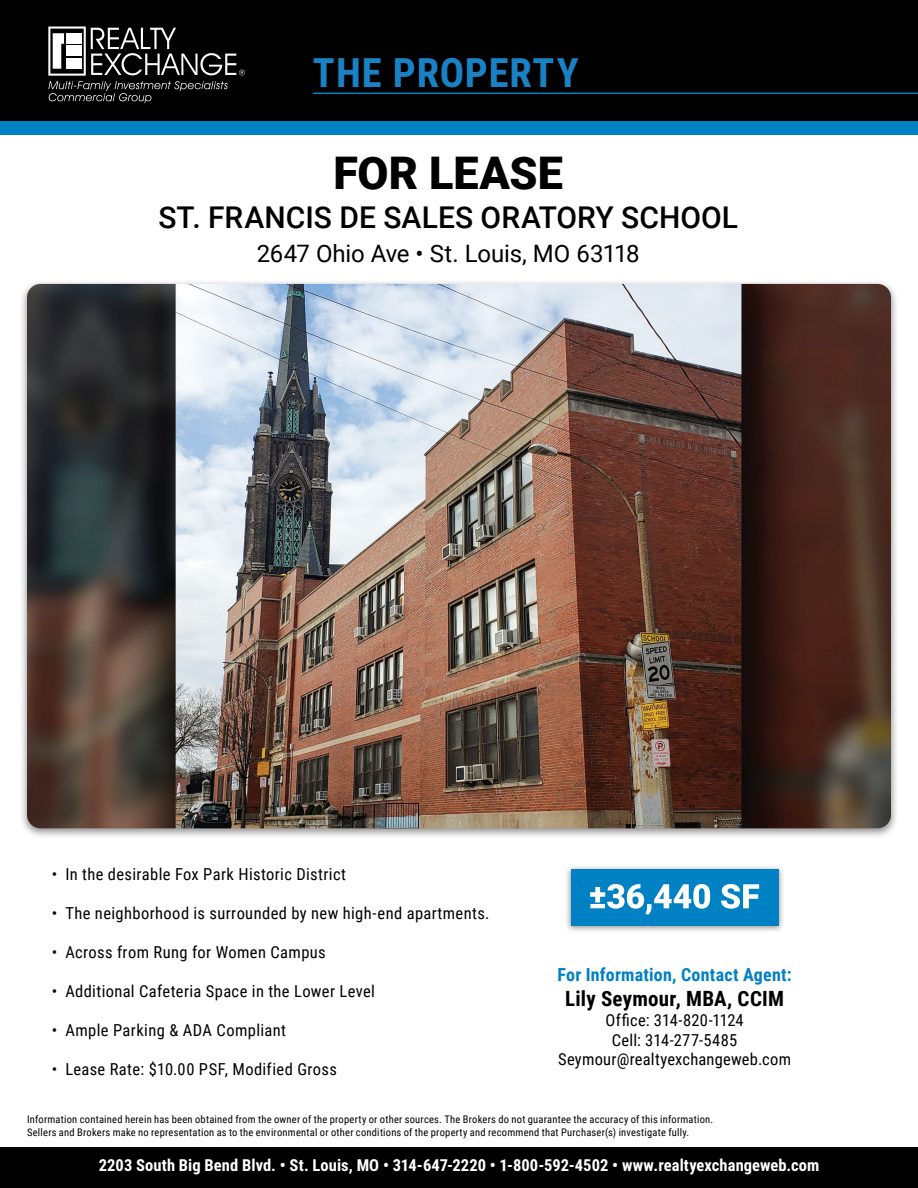
<style>
.page{position:relative;width:918px;height:1188px;background:#fff}
.page>*{position:absolute;margin:0;border:0;box-sizing:border-box;transform-origin:0 0}
.t1{font:900 45px "Roboto";letter-spacing:-.005em;color:#000}
.t2{font:700 40.5px "Roboto Condensed";letter-spacing:.02em;color:#1982c5}
.t3{font:500 30px "Roboto";color:#000}
.t4{font:24px "Roboto";letter-spacing:-.01em;color:#000}
.t5{font:700 21px "Roboto Condensed";letter-spacing:.01em;color:#000}
.t6{font:700 18px "Roboto Condensed";letter-spacing:.01em;color:#0081c4}
.t7{font:16.5px/19.8px "Roboto Condensed";letter-spacing:.02em;color:#000;text-align:center}
.t8{font:700 16.5px "Roboto Condensed";letter-spacing:.005em;color:#fff}
.t9{font:10.5px/12.6px "Roboto Condensed";letter-spacing:.02em;color:#000}
</style>
<div class="page">
<div style="left:19px;top:279px;width:880px;height:560px;background:#231f20;opacity:.5"></div>
<img style="left:27px;top:284px;width:864px;height:544px">
<div style="left:565px;top:865px;width:219px;height:69px;background:#231f20;opacity:.5"></div>
<div style="left:571px;top:869px;width:207px;height:56px;background:#0081c4"></div>
<svg style="left:590px;top:884px;width:169px;height:31px"></svg>
<div style="left:0;top:0;width:918px;height:122px;background:#000"></div>
<div style="left:0;top:1147px;width:918px;height:41px;background:#000"></div>
<hr style="left:313px;top:93px;width:605px;height:1px;background:#0081c4">
<div style="left:0;top:122px;width:918px;height:13px;background:#0081c4"></div>
<svg style="left:48px;top:27px;width:197px;height:76px"></svg>
<h2 class="t2" style="left:313px;top:45px;width:267px">THE PROPERTY</h2>
<h1 class="t1" style="left:333px;top:141px;width:231px">FOR LEASE</h1>
<h3 class="t3" style="left:158px;top:196px;width:581px">ST. FRANCIS DE SALES ORATORY SCHOOL</h3>
<h3 class="t4" style="left:257px;top:237px;width:385px">2647 Ohio Ave • St. Louis, MO 63118</h3>
<p class="t7" style="left:52px;top:864px;width:296px">• In the desirable Fox Park Historic District</p>
<p class="t7" style="left:52px;top:903px;width:439px">• The neighborhood is surrounded by new high-end apartments.</p>
<p class="t7" style="left:52px;top:942px;width:275px">• Across from Rung for Women Campus</p>
<p class="t7" style="left:52px;top:981px;width:325px">• Additional Cafeteria Space in the Lower Level</p>
<p class="t7" style="left:52px;top:1020px;width:236px">• Ample Parking &amp; ADA Compliant</p>
<p class="t7" style="left:52px;top:1059px;width:287px">• Lease Rate: $10.00 PSF, Modified Gross</p>
<p class="t6" style="left:558px;top:962px;width:236px">For Information, Contact Agent:</p>
<p class="t5" style="left:565px;top:984px;width:220px">Lily Seymour, MBA, CCIM</p>
<p class="t7" style="left:558px;top:1009px;width:235px">Office: 314-820-1124<br>Cell: 314-277-5485<br>Seymour@realtyexchangeweb.com</p>
<p class="t9" style="left:27px;top:1113px;width:688px">Information contained herein has been obtained from the owner of the property or other sources. The Brokers do not guarantee the accuracy of this information.<br>Sellers and Brokers make no representation as to the environmental or other conditions of the property and recommend that Purchaser(s) investigate fully.</p>
<p class="t8" style="left:99px;top:1154px;width:722px">2203 South Big Bend Blvd. • St. Louis, MO • 314-647-2220 • 1-800-592-4502 • www.realtyexchangeweb.com</p>
</div>
